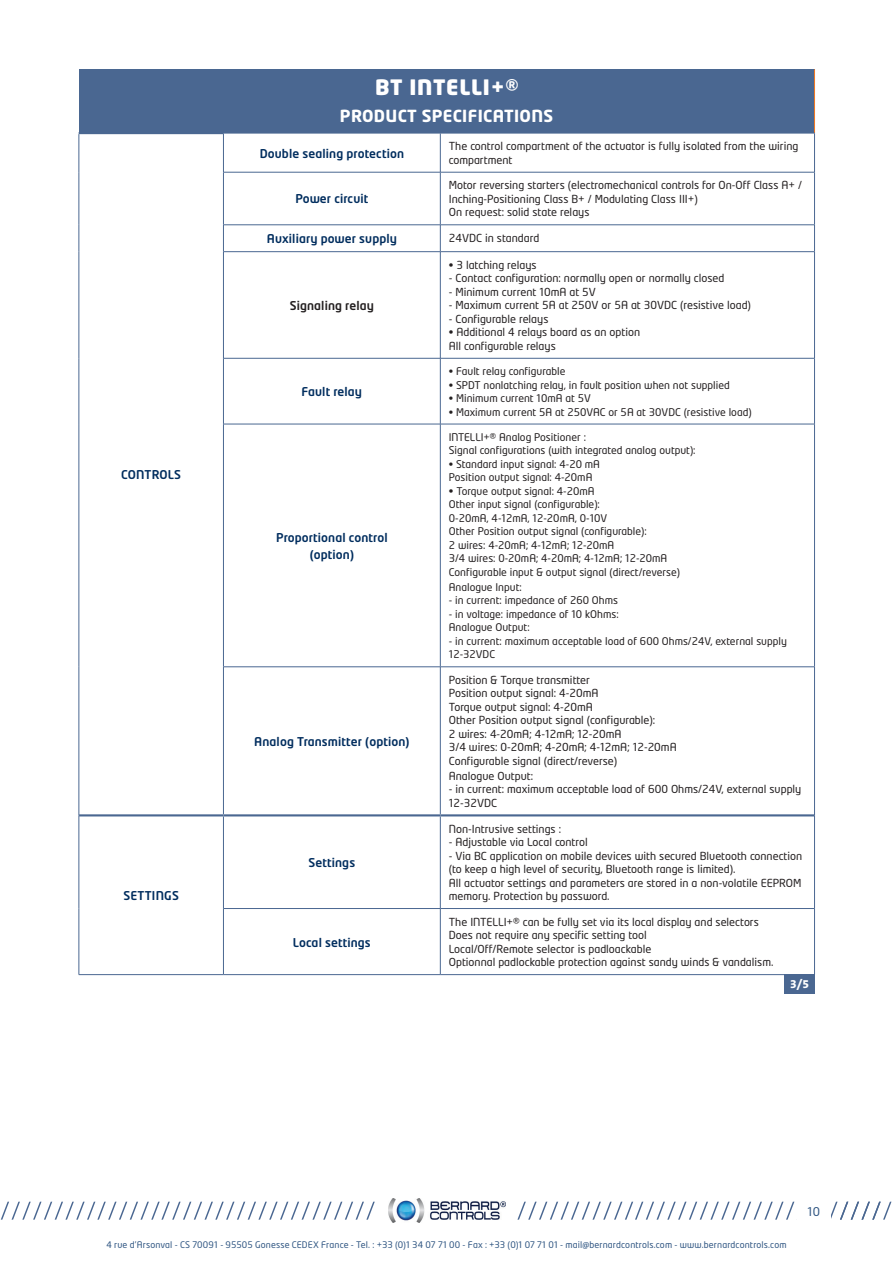
<style>
.page{position:relative;width:893px;height:1263px;background:#fff}
.page>*{position:absolute;margin:0;border:0;box-sizing:border-box;transform-origin:0 0}
.t1{font:900 21px "Neo Tech";letter-spacing:.04em;color:#fff}
.t2{font:700 16.5px "Neo Tech";letter-spacing:.02em;color:#fff}
.t3{font:500 12px/16.5px "Neo Tech";letter-spacing:.01em;color:#002d5e;text-align:center}
.t4{font:500 12px "Neo Tech";letter-spacing:.01em;color:#231f20}
.t5{font:800 12px "The Mix B8";color:#fff}
.t6{font:12px "Neo Tech";color:#315783}
.t7{font:10.95px/13.5px "Neo Tech";color:#231f20}
.t8{font:10.5px/13.5px "Neo Tech";color:#231f20}
.t9{font:9px "Neo Tech";letter-spacing:.015em;color:#315783}
.s1{font-weight:700}
.s2{font-size:10.95px}
</style>
<div class="page">
<svg style="left:1px;top:1202px;width:374px;height:17px"></svg>
<svg style="left:517px;top:1202px;width:374px;height:17px"></svg>
<div style="left:797px;top:1201px;width:33px;height:20px;background:#fff"></div>
<img style="left:389px;top:1198px;width:117px;height:24px">
<div style="left:79px;top:69px;width:735px;height:64px;background:#4a6791"></div>
<svg style="left:80px;top:134px;width:360px;height:840px"></svg>
<hr style="left:814px;top:69px;width:1px;height:64px;background:#f47921">
<hr style="left:79px;top:134px;width:1px;height:38px;background:#4a6791">
<hr style="left:79px;top:172px;width:1px;height:53px;background:#4a6791">
<svg style="left:79px;top:225px;width:1px;height:27px"></svg>
<hr style="left:79px;top:252px;width:1px;height:106px;background:#4a6791">
<hr style="left:79px;top:358px;width:1px;height:66px;background:#4a6791">
<hr style="left:79px;top:424px;width:1px;height:243px;background:#4a6791">
<hr style="left:79px;top:667px;width:1px;height:148px;background:#4a6791">
<hr style="left:79px;top:815px;width:1px;height:93px;background:#4a6791">
<hr style="left:79px;top:908px;width:1px;height:66px;background:#4a6791">
<hr style="left:223px;top:133px;width:1px;height:39px;background:#4a6791">
<hr style="left:440px;top:133px;width:1px;height:39px;background:#4a6791">
<hr style="left:814px;top:133px;width:1px;height:39px;background:#4a6791">
<hr style="left:223px;top:172px;width:1px;height:53px;background:#4a6791">
<hr style="left:440px;top:172px;width:1px;height:53px;background:#4a6791">
<hr style="left:814px;top:172px;width:1px;height:53px;background:#4a6791">
<svg style="left:223px;top:226px;width:1px;height:25px"></svg>
<svg style="left:440px;top:226px;width:1px;height:25px"></svg>
<svg style="left:814px;top:226px;width:1px;height:25px"></svg>
<hr style="left:223px;top:252px;width:1px;height:106px;background:#4a6791">
<hr style="left:440px;top:252px;width:1px;height:106px;background:#4a6791">
<hr style="left:814px;top:252px;width:1px;height:106px;background:#4a6791">
<hr style="left:814px;top:358px;width:1px;height:66px;background:#4a6791">
<hr style="left:814px;top:424px;width:1px;height:243px;background:#4a6791">
<hr style="left:223px;top:133px;width:217px;height:1px;background:#4a6791">
<hr style="left:440px;top:133px;width:375px;height:1px;background:#4a6791">
<hr style="left:223px;top:172px;width:217px;height:1px;background:#4a6791">
<hr style="left:440px;top:172px;width:375px;height:1px;background:#4a6791">
<hr style="left:223px;top:225px;width:217px;height:1px;background:#4a6791">
<hr style="left:440px;top:225px;width:375px;height:1px;background:#4a6791">
<hr style="left:223px;top:251px;width:217px;height:1px;background:#4a6791">
<hr style="left:440px;top:251px;width:375px;height:1px;background:#4a6791">
<hr style="left:440px;top:358px;width:375px;height:1px;background:#4a6791">
<hr style="left:440px;top:424px;width:375px;height:1px;background:#4a6791">
<hr style="left:223px;top:974px;width:217px;height:1px;background:#4a6791">
<hr style="left:440px;top:974px;width:375px;height:1px;background:#4a6791">
<hr style="left:224px;top:358px;width:216px;height:1px;background:#4a6791">
<hr style="left:223px;top:358px;width:1px;height:66px;background:#4a6791">
<hr style="left:440px;top:358px;width:1px;height:66px;background:#4a6791">
<hr style="left:223px;top:424px;width:217px;height:1px;background:#4a6791">
<hr style="left:223px;top:424px;width:1px;height:243px;background:#4a6791">
<hr style="left:440px;top:424px;width:1px;height:243px;background:#4a6791">
<hr style="left:223px;top:666px;width:217px;height:1px;background:#4a6791">
<hr style="left:223px;top:667px;width:1px;height:147px;background:#4a6791">
<hr style="left:440px;top:666px;width:375px;height:1px;background:#4a6791">
<hr style="left:440px;top:667px;width:1px;height:147px;background:#4a6791">
<hr style="left:814px;top:667px;width:1px;height:148px;background:#4a6791">
<hr style="left:223px;top:816px;width:1px;height:92px;background:#4a6791">
<hr style="left:440px;top:816px;width:1px;height:92px;background:#4a6791">
<hr style="left:814px;top:815px;width:1px;height:93px;background:#4a6791">
<hr style="left:223px;top:908px;width:217px;height:1px;background:#4a6791">
<hr style="left:223px;top:909px;width:1px;height:65px;background:#4a6791">
<hr style="left:440px;top:908px;width:375px;height:1px;background:#4a6791">
<hr style="left:440px;top:909px;width:1px;height:65px;background:#4a6791">
<hr style="left:814px;top:909px;width:1px;height:65px;background:#4a6791">
<hr style="left:79px;top:132px;width:144px;height:2px;background:#4a6791">
<hr style="left:79px;top:974px;width:144px;height:1px;background:#4a6791">
<hr style="left:79px;top:814px;width:144px;height:2px;background:#4a6791">
<hr style="left:223px;top:814px;width:217px;height:2px;background:#4a6791">
<hr style="left:440px;top:814px;width:374px;height:2px;background:#4a6791">
<div style="left:784px;top:975px;width:30px;height:19px;background:#4a6791"></div>
<h1 class="t1" style="left:375px;top:73px;width:145px">BT INTELLI+<span class="s1">®</span></h1>
<h2 class="t2" style="left:340px;top:105px;width:215px">PRODUCT SPECIFICATIONS</h2>
<p class="t3" style="left:260px;top:145px;width:146px">Double sealing protection</p>
<p class="t7" style="left:449px;top:139px;width:351px">The control compartment of the actuator is fully isolated from the wiring compartment</p>
<p class="t3" style="left:295px;top:190px;width:74px">Power circuit</p>
<p class="t7" style="left:449px;top:178px;width:355px">Motor reversing starters (electromechanical controls for On-Off Class A+ /<br>Inching-Positioning Class B+ / Modulating Class III+)<br>On request: solid state relays</p>
<p class="t3" style="left:267px;top:230px;width:132px">Auxiliary power supply</p>
<p class="t7" style="left:449px;top:231px;width:92px">24VDC in standard</p>
<p class="t3" style="left:121px;top:466px;width:61px">CONTROLS</p>
<p class="t3" style="left:123px;top:887px;width:57px">SETTINGS</p>
<p class="t4" style="left:290px;top:298px;width:86px">Signaling relay</p>
<p class="t3" style="left:302px;top:383px;width:62px">Fault relay</p>
<p class="t3" style="left:276px;top:529px;width:113px">Proportional control (option)</p>
<p class="t3" style="left:254px;top:733px;width:157px">Analog Transmitter (option)</p>
<p class="t3" style="left:309px;top:854px;width:48px">Settings</p>
<p class="t3" style="left:293px;top:933px;width:79px">Local settings</p>
<p class="t7" style="left:449px;top:258px;width:89px">• 3 latching relays</p>
<p class="t7" style="left:449px;top:271px;width:277px">- Contact configuration: normally open or normally closed</p>
<p class="t7" style="left:449px;top:285px;width:149px">- Minimum current 10mA at 5V</p>
<p class="t7" style="left:449px;top:298px;width:304px">- Maximum current 5A at 250V or 5A at 30VDC (resistive load)</p>
<p class="t7" style="left:449px;top:312px;width:101px">- Configurable relays</p>
<p class="t7" style="left:449px;top:325px;width:193px">• Additional 4 relays board as an option<br>All configurable relays</p>
<p class="t8" style="left:449px;top:364px;width:118px">• Fault relay configurable</p>
<p class="t8" style="left:449px;top:378px;width:282px">• SPDT nonlatching relay, in fault position when not supplied</p>
<p class="t8" style="left:449px;top:391px;width:143px">• Minimum current 10mA at 5V</p>
<p class="t8" style="left:449px;top:405px;width:304px">• Maximum current 5A at 250VAC or 5A at 30VDC (resistive load)</p>
<p class="t8" style="left:449px;top:430px;width:248px">INTELLI+® Analog Positioner :<br>Signal configurations (with integrated analog output):</p>
<p class="t8" style="left:449px;top:457px;width:153px">• Standard input signal: 4-20 mA<br>Position output signal: 4-20mA</p>
<p class="t8" style="left:449px;top:484px;width:233px"><span class="s2">•</span> Torque output signal: 4-20mA<br>Other input signal (configurable):<br>0-20mA, 4-12mA, 12-20mA, 0-10V<br>Other Position output signal (configurable):<br>2 wires: 4-20mA; 4-12mA; 12-20mA<br>3/4 wires: 0-20mA; 4-20mA; 4-12mA; 12-20mA Configurable input &amp; output signal (direct/reverse)</p>
<p class="t8" style="left:449px;top:580px;width:74px">Analogue Input:</p>
<p class="t8" style="left:449px;top:593px;width:171px">- in current: impedance of 260 Ohms</p>
<p class="t8" style="left:449px;top:607px;width:171px">- in voltage: impedance of 10 kOhms:<br>Analogue Output:</p>
<p class="t8" style="left:449px;top:634px;width:340px">- in current: maximum acceptable load of 600 Ohms/24V, external supply<br>12-32VDC</p>
<p class="t7" style="left:449px;top:673px;width:229px">Position &amp; Torque transmitter<br>Position output signal: 4-20mA<br>Torque output signal: 4-20mA<br>Other Position output signal (configurable):<br>2 wires: 4-20mA; 4-12mA; 12-20mA<br>3/4 wires: 0-20mA; 4-20mA; 4-12mA; 12-20mA Configurable signal (direct/reverse)</p>
<p class="t7" style="left:449px;top:769px;width:86px">Analogue Output:</p>
<p class="t7" style="left:449px;top:782px;width:354px">- in current: maximum acceptable load of 600 Ohms/24V, external supply<br>12-32VDC</p>
<p class="t7" style="left:449px;top:821px;width:114px">Non-Intrusive settings :</p>
<p class="t7" style="left:449px;top:835px;width:141px">- Adjustable via Local control</p>
<p class="t7" style="left:449px;top:848px;width:355px">- Via BC application on mobile devices with secured Bluetooth connection (to keep a high level of security, Bluetooth range is limited).<br>All actuator settings and parameters are stored in a non-volatile EEPROM memory. Protection by password.</p>
<p class="t7" style="left:449px;top:915px;width:326px">The INTELLI+® can be fully set via its local display and selectors Does not require any specific setting tool<br>Local/Off/Remote selector is padloackable<br>Optionnal padlockable protection against sandy winds &amp; vandalism.</p>
<p class="t5" style="left:790px;top:978px;width:21px">3/5</p>
<p class="t6" style="left:807px;top:1204px;width:14px">10</p>
<p class="t9" style="left:106px;top:1239px;width:682px">4 rue d’Arsonval - CS 70091 - 95505 Gonesse CEDEX France - Tel. : +33 (0)1 34 07 71 00 - Fax : +33 (0)1 07 71 01 - mail@bernardcontrols.com - www.bernardcontrols.com</p>
</div>
